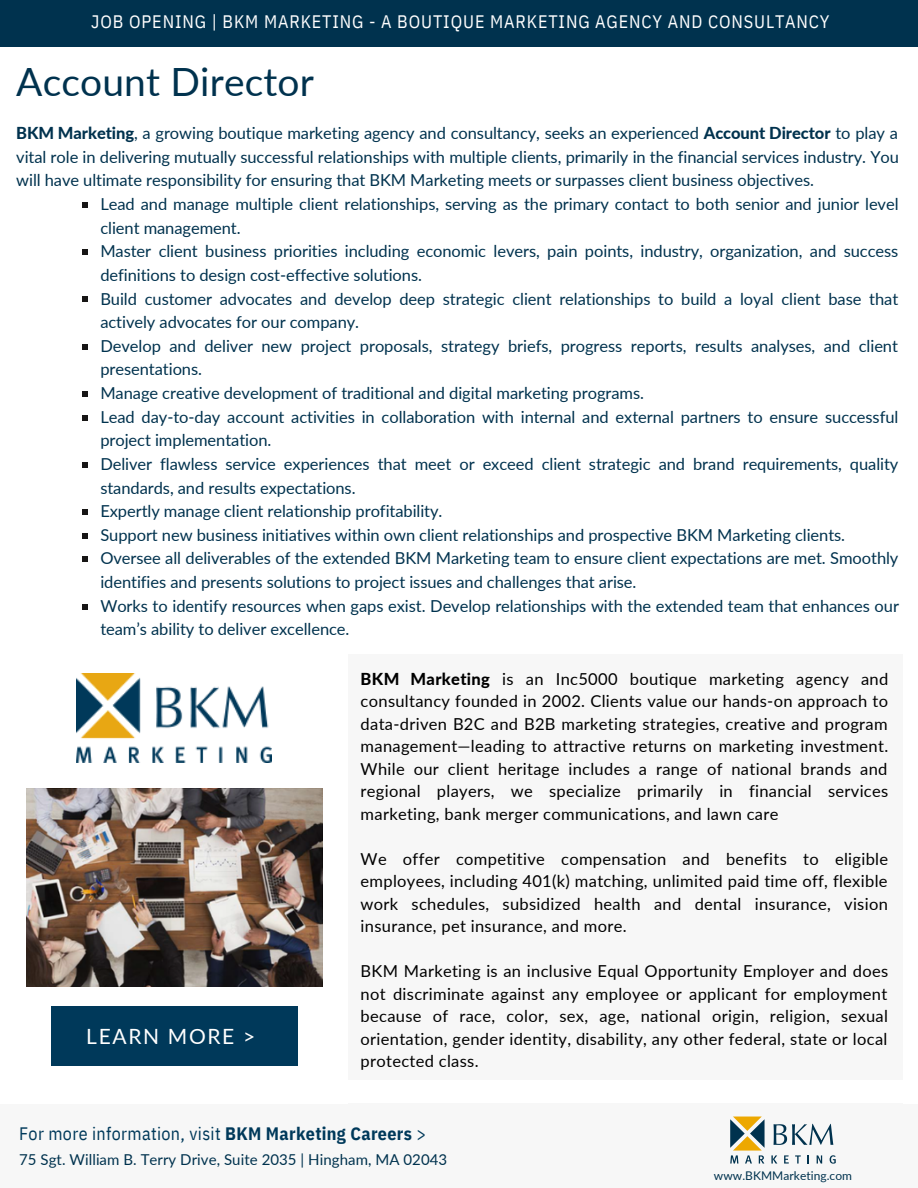
<style>
.page{position:relative;width:918px;height:1188px;background:#fff}
.page>*{position:absolute;margin:0;border:0;box-sizing:border-box;transform-origin:0 0}
.t1{font:39px "Lato";letter-spacing:.005em;color:#00324e}
.t2{font:21px "Lato";letter-spacing:.08em;color:#fff}
.t3{font:18px "IBM Plex Sans Cond";letter-spacing:.05em;color:#fff}
.t4{font:18px "IBM Plex Sans Cond";letter-spacing:.02em;color:#00395a}
.t5{font:16.5px/23.7px "Lato";letter-spacing:-.005em;color:#00324e}
.t6{font:16.5px/22.5px "Lato";letter-spacing:.02em;color:#000;text-align:justify}
.t7{font:15px "Lato";letter-spacing:.005em;color:#00324e}
.t8{font:12px "Lato";letter-spacing:.005em;color:#00324e}
.s1{font-weight:800}
.s2{font-weight:700}
</style>
<div class="page">
<div style="left:0;top:0;width:918px;height:47px;background:#00324e"></div>
<svg style="left:83px;top:202px;width:5px;height:6px"></svg>
<svg style="left:83px;top:249px;width:5px;height:6px"></svg>
<svg style="left:83px;top:297px;width:5px;height:5px"></svg>
<svg style="left:83px;top:344px;width:5px;height:6px"></svg>
<svg style="left:83px;top:391px;width:5px;height:6px"></svg>
<svg style="left:83px;top:415px;width:5px;height:5px"></svg>
<svg style="left:83px;top:462px;width:5px;height:6px"></svg>
<svg style="left:83px;top:509px;width:5px;height:6px"></svg>
<svg style="left:83px;top:533px;width:5px;height:6px"></svg>
<svg style="left:83px;top:557px;width:5px;height:5px"></svg>
<svg style="left:83px;top:604px;width:5px;height:5px"></svg>
<div style="left:348px;top:654px;width:555px;height:506px;background:#f7f7f7"></div>
<img style="left:26px;top:788px;width:296px;height:198px">
<img style="left:76px;top:674px;width:196px;height:89px">
<div style="left:0;top:1105px;width:918px;height:83px;background:#f7f7f7"></div>
<svg style="left:774px;top:1124px;width:59px;height:21px"></svg>
<svg style="left:771px;top:1155px;width:6px;height:9px"></svg>
<svg style="left:784px;top:1155px;width:5px;height:9px"></svg>
<svg style="left:795px;top:1155px;width:6px;height:9px"></svg>
<svg style="left:807px;top:1155px;width:2px;height:9px"></svg>
<svg style="left:817px;top:1155px;width:5px;height:9px"></svg>
<svg style="left:830px;top:1155px;width:6px;height:9px"></svg>
<svg style="left:730px;top:1117px;width:35px;height:47px"></svg>
<div style="left:348px;top:1081px;width:570px;height:22px;background:#fff"></div>
<div style="left:51px;top:1006px;width:247px;height:59px;background:#00395a"></div>
<p class="t3" style="left:91px;top:10px;width:740px">JOB OPENING | BKM MARKETING - A BOUTIQUE MARKETING AGENCY AND CONSULTANCY</p>
<h1 class="t1" style="left:16px;top:57px;width:299px">Account Director</h1>
<p class="t5" style="left:16px;top:121px;width:884px;text-align:justify"><span class="s1">BKM Marketing</span>, a growing boutique marketing agency and consultancy, seeks an experienced <span class="s1">Account Director</span> to play a vital role in delivering mutually successful relationships with multiple clients, primarily in the financial services industry. You will have ultimate responsibility for ensuring that BKM Marketing meets or surpasses client business objectives.</p>
<p class="t5" style="left:100px;top:192px;width:800px">Lead and manage multiple client relationships, serving as the primary contact to both senior and junior level client management.<br>Master client business priorities including economic levers, pain points, industry, organization, and success definitions to design cost-effective solutions.<br>Build customer advocates and develop deep strategic client relationships to build a loyal client base that actively advocates for our company.<br>Develop and deliver new project proposals, strategy briefs, progress reports, results analyses, and client presentations.<br>Manage creative development of traditional and digital marketing programs.<br>Lead day-to-day account activities in collaboration with internal and external partners to ensure successful project implementation.<br>Deliver flawless service experiences that meet or exceed client strategic and brand requirements, quality standards, and results expectations.<br>Expertly manage client relationship profitability.<br>Support new business initiatives within own client relationships and prospective BKM Marketing clients.<br>Oversee all deliverables of the extended BKM Marketing team to ensure client expectations are met. Smoothly identifies and presents solutions to project issues and challenges that arise.<br>Works to identify resources when gaps exist. Develop relationships with the extended team that enhances our team’s ability to deliver excellence.</p>
<p class="t2" style="left:86px;top:1023px;width:171px">LEARN MORE &gt;</p>
<p class="t6" style="left:361px;top:667px;width:529px"><span class="s1">BKM Marketing</span> is an Inc5000 boutique marketing agency and consultancy founded in 2002. Clients value our hands-on approach to data-driven B2C and B2B marketing strategies, creative and program management—leading to attractive returns on marketing investment.<br>While our client heritage includes a range of national brands and regional players, we specialize primarily in financial services marketing, bank merger communications, and lawn care</p>
<p class="t6" style="left:361px;top:847px;width:529px">We offer competitive compensation and benefits to eligible employees, including 401(k) matching, unlimited paid time off, flexible work schedules, subsidized health and dental insurance, vision insurance, pet insurance, and more.</p>
<p class="t6" style="left:361px;top:959px;width:529px">BKM Marketing is an inclusive Equal Opportunity Employer and does not discriminate against any employee or applicant for employment because of race, color, sex, age, national origin, religion, sexual orientation, gender identity, disability, any other federal, state or local protected class.</p>
<p class="t4" style="left:19px;top:1122px;width:409px">For more information, visit <span class="s2">BKM Marketing Careers</span> &gt;</p>
<p class="t7" style="left:19px;top:1150px;width:430px">75 Sgt. William B. Terry Drive, Suite 2035 | Hingham, MA 02043</p>
<p class="t8" style="left:714px;top:1168px;width:140px">www.BKMMarketing.com</p>
</div>
